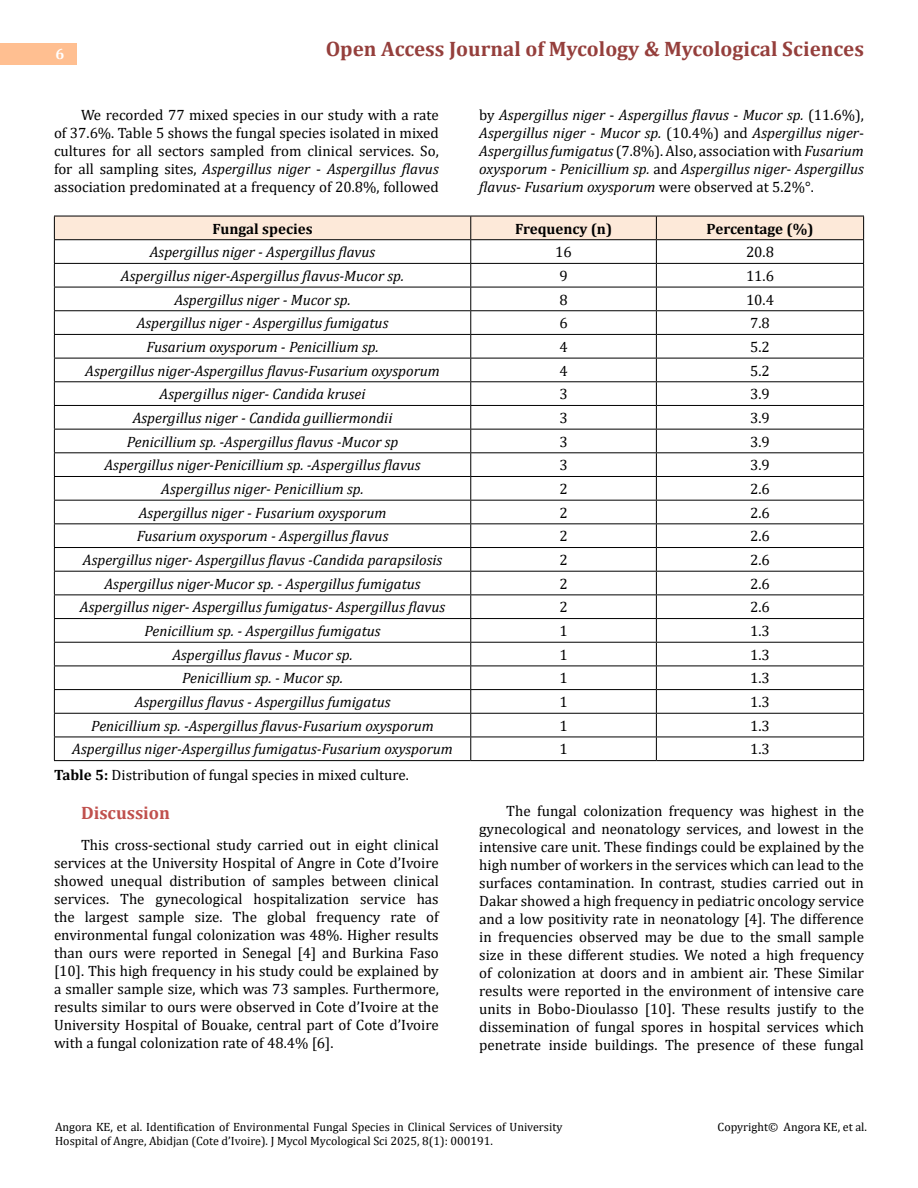
<style>
.page{position:relative;width:918px;height:1188px;background:#fff}
.page>*{position:absolute;margin:0;border:0;box-sizing:border-box;transform-origin:0 0}
.t1{font:700 21px "Cambria";color:#953f3c}
.t2{font:700 18px "Cambria";color:#c0504d}
.t3{font:15px/18px "Cambria";color:#000;text-align:justify}
.t4{font:italic 15px/18px "Cambria";color:#000;text-align:justify}
.t5{font:700 15px "Cambria";color:#000}
.t6{font:700 15px "Cambria";color:#fff}
.t7{font:12px/14.4px "Cambria";color:#000}
.s1{font-style:italic}
.s2{font-style:normal}
.s3{font-weight:700}
</style>
<div class="page">
<div style="left:0;top:43px;width:76px;height:21px;background:#ffbf91"></div>
<svg style="left:54px;top:216px;width:810px;height:544px"></svg>
<hr style="left:54px;top:760px;width:417px;height:1px;background:#000">
<hr style="left:471px;top:760px;width:185px;height:1px;background:#000">
<hr style="left:656px;top:760px;width:208px;height:1px;background:#000">
<p class="t6" style="left:56px;top:44px;width:10px">6</p>
<h1 class="t1" style="left:326px;top:34px;width:540px">Open Access Journal of Mycology &amp; Mycological Sciences</h1>
<p class="t3" style="left:54px;top:105px;width:386px;text-indent:27px">We recorded 77 mixed species in our study with a rate of 37.6%. Table 5 shows the fungal species isolated in mixed cultures for all sectors sampled from clinical services. So, for all sampling sites, <span class="s1">Aspergillus niger</span> - <span class="s1">Aspergillus flavus </span>association predominated at a frequency of 20.8%, followed</p>
<p class="t4" style="left:479px;top:105px;width:386px"><span class="s2">by</span> Aspergillus niger <span class="s2">-</span> Aspergillus flavus <span class="s2">-</span> Mucor sp. <span class="s2">(11.6%), </span>Aspergillus niger <span class="s2">-</span> Mucor sp. <span class="s2">(10.4%) and</span> Aspergillus niger<span class="s2">-</span>Aspergillusfumigatus <span class="s2">(7.8%). Also, association with</span> Fusarium oxysporum <span class="s2">-</span> Penicillium sp. <span class="s2">and</span> Aspergillus niger<span class="s2">-</span> Aspergillus flavus<span class="s2">-</span> Fusarium oxysporum <span class="s2">were observed at 5.2%°.</span></p>
<p class="t5" style="left:213px;top:218px;width:102px">Fungal species</p>
<p class="t5" style="left:515px;top:218px;width:99px">Frequency (n)</p>
<p class="t5" style="left:707px;top:218px;width:108px">Percentage (%)</p>
<p class="t4" style="left:150px;top:243px;width:227px">Aspergillus niger - Aspergillus flavus</p>
<p class="t3" style="left:555px;top:243px;width:18px">16</p>
<p class="t3" style="left:746px;top:243px;width:30px">20.8</p>
<p class="t4" style="left:121px;top:266px;width:285px">Aspergillus niger-Aspergillus flavus-Mucor sp.</p>
<p class="t3" style="left:559px;top:267px;width:10px">9</p>
<p class="t3" style="left:746px;top:267px;width:30px">11.6</p>
<p class="t4" style="left:174px;top:290px;width:178px">Aspergillus niger - Mucor sp.</p>
<p class="t3" style="left:559px;top:291px;width:10px">8</p>
<p class="t3" style="left:746px;top:291px;width:30px">10.4</p>
<p class="t4" style="left:137px;top:314px;width:253px">Aspergillus niger - Aspergillus fumigatus</p>
<p class="t3" style="left:559px;top:314px;width:10px">6</p>
<p class="t3" style="left:750px;top:314px;width:21px">7.8</p>
<p class="t4" style="left:146px;top:337px;width:234px">Fusarium oxysporum - Penicillium sp.</p>
<p class="t3" style="left:559px;top:338px;width:10px">4</p>
<p class="t3" style="left:750px;top:338px;width:21px">5.2</p>
<p class="t4" style="left:85px;top:361px;width:356px">Aspergillus niger-Aspergillus flavus-Fusarium oxysporum</p>
<p class="t3" style="left:559px;top:362px;width:10px">4</p>
<p class="t3" style="left:750px;top:362px;width:21px">5.2</p>
<p class="t4" style="left:160px;top:385px;width:207px">Aspergillus niger- Candida krusei</p>
<p class="t3" style="left:559px;top:385px;width:10px">3</p>
<p class="t3" style="left:750px;top:385px;width:21px">3.9</p>
<p class="t4" style="left:133px;top:408px;width:261px">Aspergillus niger - Candida guilliermondii</p>
<p class="t3" style="left:559px;top:409px;width:10px">3</p>
<p class="t3" style="left:750px;top:409px;width:21px">3.9</p>
<p class="t4" style="left:127px;top:432px;width:273px">Penicillium sp. -Aspergillus flavus -Mucor sp</p>
<p class="t3" style="left:559px;top:433px;width:10px">3</p>
<p class="t3" style="left:750px;top:433px;width:21px">3.9</p>
<p class="t4" style="left:104px;top:456px;width:318px">Aspergillus niger-Penicillium sp. -Aspergillus flavus</p>
<p class="t3" style="left:559px;top:456px;width:10px">3</p>
<p class="t3" style="left:750px;top:456px;width:21px">3.9</p>
<p class="t4" style="left:161px;top:479px;width:204px">Aspergillus niger- Penicillium sp.</p>
<p class="t3" style="left:559px;top:480px;width:10px">2</p>
<p class="t3" style="left:750px;top:480px;width:21px">2.6</p>
<p class="t4" style="left:139px;top:503px;width:249px">Aspergillus niger - Fusarium oxysporum</p>
<p class="t3" style="left:559px;top:504px;width:10px">2</p>
<p class="t3" style="left:750px;top:504px;width:21px">2.6</p>
<p class="t4" style="left:137px;top:527px;width:253px">Fusarium oxysporum - Aspergillus flavus</p>
<p class="t3" style="left:559px;top:527px;width:10px">2</p>
<p class="t3" style="left:750px;top:527px;width:21px">2.6</p>
<p class="t4" style="left:83px;top:550px;width:361px">Aspergillus niger- Aspergillus flavus -Candida parapsilosis</p>
<p class="t3" style="left:559px;top:551px;width:10px">2</p>
<p class="t3" style="left:750px;top:551px;width:21px">2.6</p>
<p class="t4" style="left:104px;top:574px;width:318px">Aspergillus niger-Mucor sp. - Aspergillus fumigatus</p>
<p class="t3" style="left:559px;top:575px;width:10px">2</p>
<p class="t3" style="left:750px;top:575px;width:21px">2.6</p>
<p class="t4" style="left:80px;top:598px;width:367px">Aspergillus niger- Aspergillus fumigatus- Aspergillus flavus</p>
<p class="t3" style="left:559px;top:598px;width:10px">2</p>
<p class="t3" style="left:750px;top:598px;width:21px">2.6</p>
<p class="t4" style="left:144px;top:621px;width:238px">Penicillium sp. - Aspergillus fumigatus</p>
<p class="t3" style="left:559px;top:622px;width:10px">1</p>
<p class="t3" style="left:750px;top:622px;width:21px">1.3</p>
<p class="t4" style="left:172px;top:645px;width:182px">Aspergillus flavus - Mucor sp.</p>
<p class="t3" style="left:559px;top:646px;width:10px">1</p>
<p class="t3" style="left:750px;top:646px;width:21px">1.3</p>
<p class="t4" style="left:182px;top:669px;width:162px">Penicillium sp. - Mucor sp.</p>
<p class="t3" style="left:559px;top:669px;width:10px">1</p>
<p class="t3" style="left:750px;top:669px;width:21px">1.3</p>
<p class="t4" style="left:135px;top:692px;width:257px">Aspergillus flavus - Aspergillus fumigatus</p>
<p class="t3" style="left:559px;top:693px;width:10px">1</p>
<p class="t3" style="left:750px;top:693px;width:21px">1.3</p>
<p class="t4" style="left:91px;top:716px;width:344px">Penicillium sp. -Aspergillus flavus-Fusarium oxysporum</p>
<p class="t3" style="left:559px;top:717px;width:10px">1</p>
<p class="t3" style="left:750px;top:717px;width:21px">1.3</p>
<p class="t4" style="left:72px;top:740px;width:382px">Aspergillus niger-Aspergillus fumigatus-Fusarium oxysporum</p>
<p class="t3" style="left:559px;top:740px;width:10px">1</p>
<p class="t3" style="left:750px;top:740px;width:21px">1.3</p>
<p class="t3" style="left:54px;top:765px;width:356px"><span class="s3">Table 5:</span> Distribution of fungal species in mixed culture.</p>
<p class="t2" style="left:81px;top:800px;width:91px">Discussion</p>
<p class="t3" style="left:54px;top:836px;width:386px;text-indent:27px">This cross-sectional study carried out in eight clinical services at the University Hospital of Angre in Cote d’Ivoire showed unequal distribution of samples between clinical services. The gynecological hospitalization service has the largest sample size. The global frequency rate of environmental fungal colonization was 48%. Higher results than ours were reported in Senegal [4] and Burkina Faso [10]. This high frequency in his study could be explained by a smaller sample size, which was 73 samples. Furthermore, results similar to ours were observed in Cote d’Ivoire at the University Hospital of Bouake, central part of Cote d’Ivoire with a fungal colonization rate of 48.4% [6].</p>
<p class="t3" style="left:479px;top:802px;width:386px;text-indent:27px">The fungal colonization frequency was highest in the gynecological and neonatology services, and lowest in the intensive care unit. These findings could be explained by the high number of workers in the services which can lead to the surfaces contamination. In contrast, studies carried out in Dakar showed a high frequency in pediatric oncology service and a low positivity rate in neonatology [4]. The difference in frequencies observed may be due to the small sample size in these different studies. We noted a high frequency of colonization at doors and in ambient air. These Similar results were reported in the environment of intensive care units in Bobo-Dioulasso [10]. These results justify to the dissemination of fungal spores in hospital services which penetrate inside buildings. The presence of these fungal</p>
<p class="t7" style="left:55px;top:1120px;width:509px">Angora KE, et al. Identification of Environmental Fungal Species in Clinical Services of University<br>Hospital of Angre, Abidjan (Cote d’Ivoire). J Mycol Mycological Sci 2025, 8(1): 000191.</p>
<p class="t7" style="left:718px;top:1120px;width:151px">Copyright© Angora KE, et al.</p>
</div>
